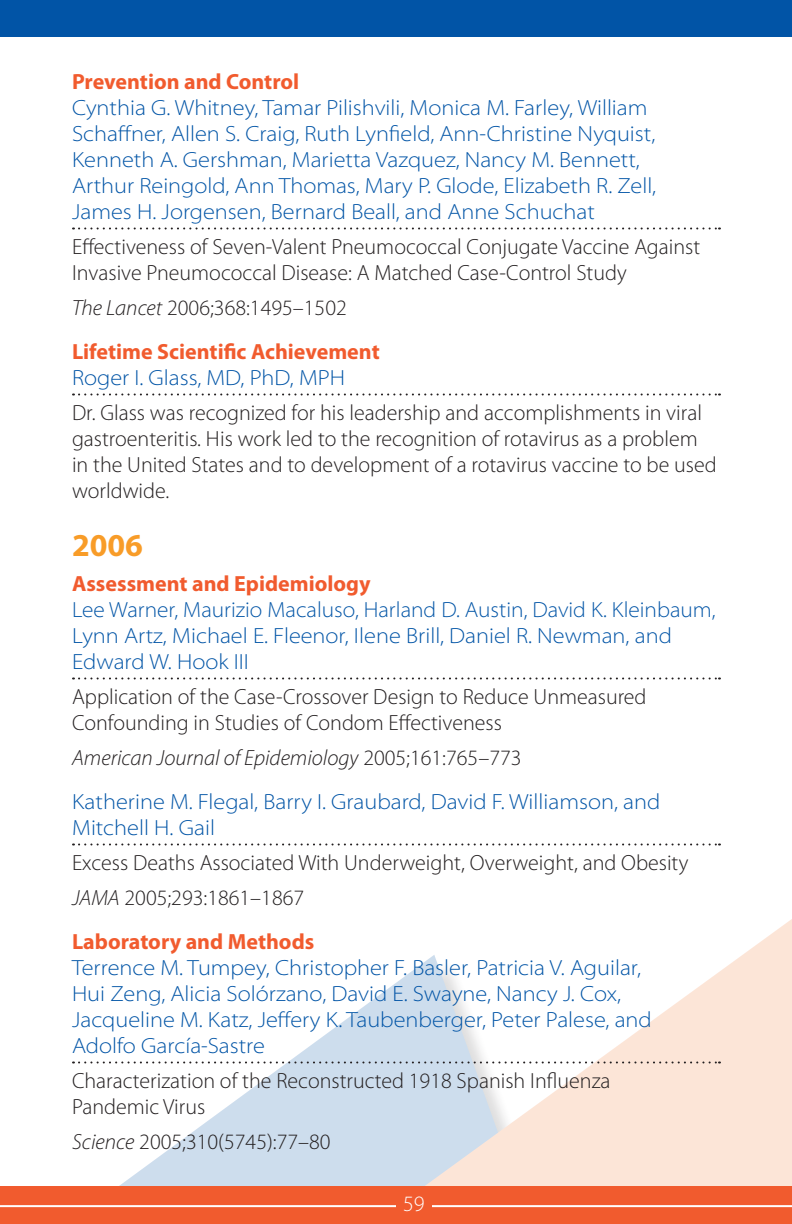
<style>
.page{position:relative;width:792px;height:1224px;background:#fff}
.page>*{position:absolute;margin:0;border:0;box-sizing:border-box;transform-origin:0 0}
.t1{font:700 32px "Myriad Pro";color:#f89c28}
.t2{font:300 22px/26px "Myriad Pro";color:#231f20}
.t3{font:300 semi-expanded 22px/26px "Myriad Pro";color:#0154a6}
.t4{font:300 semi-expanded 22px/26px "Myriad Pro";color:#0154a6;scale:.96 1}
.t5{font:700 22px "Myriad Pro";color:#f15b2e}
.t6{font:italic 300 22px "Myriad Pro";color:#231f20}
.t7{font:300 22px "Myriad Pro";color:#fff}
.s1{font-style:italic}
.s2{font-style:normal}
</style>
<div class="page">
<svg style="left:0;top:1036px;width:323px;height:151px"></svg>
<svg style="left:323px;top:919px;width:469px;height:268px"></svg>
<div style="left:0;top:1187px;width:792px;height:37px;background:#f15b2e"></div>
<div style="left:0;top:0;width:792px;height:36px;background:#0154a6"></div>
<hr style="left:0;top:1205px;width:396px;height:2px;background:#fff">
<hr style="left:432px;top:1205px;width:360px;height:2px;background:#fff">
<svg style="left:73px;top:228px;width:647px;height:2px"></svg>
<svg style="left:73px;top:394px;width:647px;height:2px"></svg>
<svg style="left:73px;top:678px;width:647px;height:2px"></svg>
<svg style="left:73px;top:844px;width:647px;height:2px"></svg>
<svg style="left:73px;top:1062px;width:647px;height:2px"></svg>
<h4 class="t5" style="left:72px;top:69px;width:229px">Prevention and Control</h4>
<p class="t3" style="left:72px;top:94px;width:585px">Cynthia G. Whitney, Tamar Pilishvili, Monica M. Farley, William Schaffner, Allen S. Craig, Ruth Lynfield, Ann-Christine Nyquist, Kenneth A. Gershman, Marietta Vazquez, Nancy M. Bennett, Arthur Reingold, Ann Thomas, Mary P. Glode, Elizabeth R. Zell, James H. Jorgensen, Bernard Beall, and Anne Schuchat</p>
<p class="t2" style="left:72px;top:234px;width:630px">Effectiveness of Seven-Valent Pneumococcal Conjugate Vaccine Against<br>Invasive Pneumococcal Disease: A Matched Case-Control Study</p>
<p class="t2" style="left:72px;top:295px;width:276px"><span class="s1">The Lancet</span> 2006;368:1495–1502</p>
<h4 class="t5" style="left:72px;top:339px;width:309px">Lifetime Scientific Achievement</h4>
<p class="t3" style="left:72px;top:364px;width:275px">Roger I. Glass, MD, PhD, MPH</p>
<p class="t2" style="left:72px;top:400px;width:646px">Dr. Glass was recognized for his leadership and accomplishments in viral gastroenteritis. His work led to the recognition of rotavirus as a problem in the United States and to development of a rotavirus vaccine to be used worldwide.</p>
<p class="t1" style="left:72px;top:527px;width:73px">2006</p>
<h4 class="t5" style="left:72px;top:571px;width:300px">Assessment and Epidemiology</h4>
<p class="t4" style="left:72px;top:596px;width:672px">Lee Warner, Maurizio Macaluso, Harland D. Austin, David K. Kleinbaum,<br>Lynn Artz, Michael E. Fleenor, Ilene Brill, Daniel R. Newman, and<br>Edward W. Hook III</p>
<p class="t2" style="left:72px;top:684px;width:576px">Application of the Case-Crossover Design to Reduce Unmeasured<br>Confounding in Studies of Condom Effectiveness</p>
<p class="t6" style="left:72px;top:746px;width:451px">American Journal of Epidemiology <span class="s2">2005;161:765–773</span></p>
<p class="t3" style="left:72px;top:788px;width:590px">Katherine M. Flegal, Barry I. Graubard, David F. Williamson, and<br>Mitchell H. Gail</p>
<p class="t2" style="left:72px;top:845px;width:618px;line-height:35px">Excess Deaths Associated With Underweight, Overweight, and Obesity<br><span class="s1">JAMA</span> 2005;293:1861–1867</p>
<h4 class="t5" style="left:72px;top:929px;width:244px">Laboratory and Methods</h4>
<p class="t3" style="left:72px;top:954px;width:581px">Terrence M. Tumpey, Christopher F. Basler, Patricia V. Aguilar, Hui Zeng, Alicia Solórzano, David E. Swayne, Nancy J. Cox, Jacqueline M. Katz, Jeffery K. Taubenberger, Peter Palese, and Adolfo García-Sastre</p>
<p class="t2" style="left:72px;top:1068px;width:540px">Characterization of the Reconstructed 1918 Spanish Influenza<br>Pandemic Virus</p>
<p class="t2" style="left:72px;top:1129px;width:260px"><span class="s1">Science</span> 2005;310(5745):77–80</p>
<p class="t7" style="left:403px;top:1192px;width:23px">59</p>
</div>
